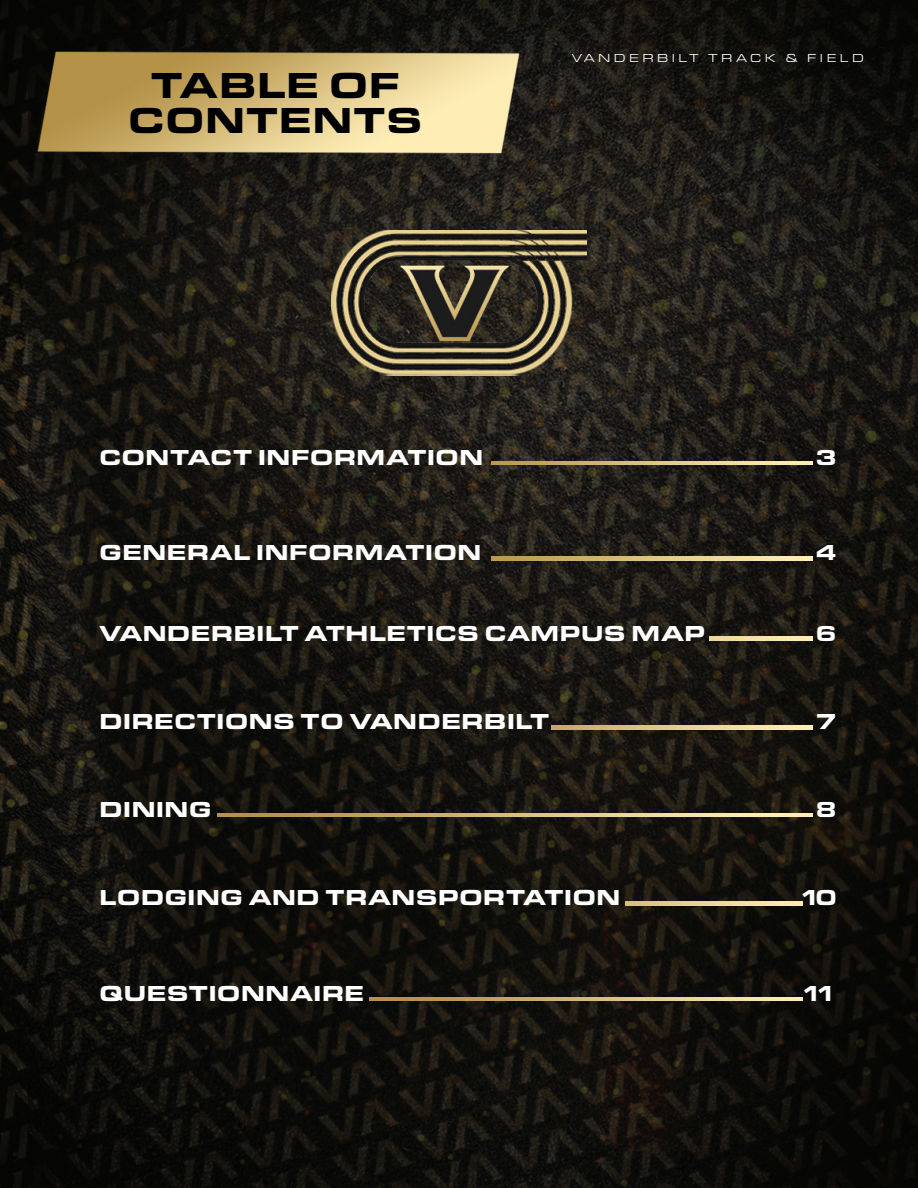
<style>
.page{position:relative;width:918px;height:1188px;background:#fff}
.page>*{position:absolute;margin:0;border:0;box-sizing:border-box;transform-origin:0 0}
.t1{font:900 37.5px "Eurostile Ext";color:#000}
.t2{font:900 22.5px "Eurostile Ext";color:#fff}
.t3{font:12px "Eurostile Ext";letter-spacing:.29em;color:#fff}
</style>
<div class="page">
<img style="left:0;top:0;width:918px;height:1188px">
<img style="left:12px;top:24px;width:533px;height:156px">
<img style="left:492px;top:461px;width:320px;height:4px">
<img style="left:492px;top:556px;width:320px;height:4px">
<img style="left:551px;top:725px;width:261px;height:4px">
<img style="left:626px;top:901px;width:176px;height:4px">
<img style="left:370px;top:997px;width:432px;height:4px">
<img style="left:217px;top:813px;width:595px;height:4px">
<img style="left:709px;top:637px;width:103px;height:4px">
<img style="left:331px;top:230px;width:256px;height:145px">
<p class="t1" style="left:151px;top:58px;width:251px">TABLE OF</p>
<p class="t1" style="left:128px;top:92px;width:297px">CONTENTS</p>
<p class="t3" style="left:572px;top:50px;width:293px">VANDERBILT TRACK &amp; FIELD</p>
<p class="t2" style="left:99px;top:440px;width:386px">CONTACT INFORMATION</p>
<p class="t2" style="left:99px;top:536px;width:384px">GENERAL INFORMATION</p>
<p class="t2" style="left:815px;top:440px;width:23px">3</p>
<p class="t2" style="left:815px;top:536px;width:23px">4</p>
<p class="t2" style="left:99px;top:616px;width:608px">VANDERBILT ATHLETICS CAMPUS MAP</p>
<p class="t2" style="left:815px;top:616px;width:23px">6</p>
<p class="t2" style="left:99px;top:705px;width:452px">DIRECTIONS TO VANDERBILT</p>
<p class="t2" style="left:815px;top:705px;width:23px">7</p>
<p class="t2" style="left:99px;top:793px;width:114px">DINING</p>
<p class="t2" style="left:815px;top:793px;width:23px">8</p>
<p class="t2" style="left:99px;top:881px;width:523px">LODGING AND TRANSPORTATION</p>
<p class="t2" style="left:800px;top:881px;width:39px">10</p>
<p class="t2" style="left:99px;top:976px;width:267px">QUESTIONNAIRE</p>
<p class="t2" style="left:801px;top:976px;width:37px">11</p>
</div>
